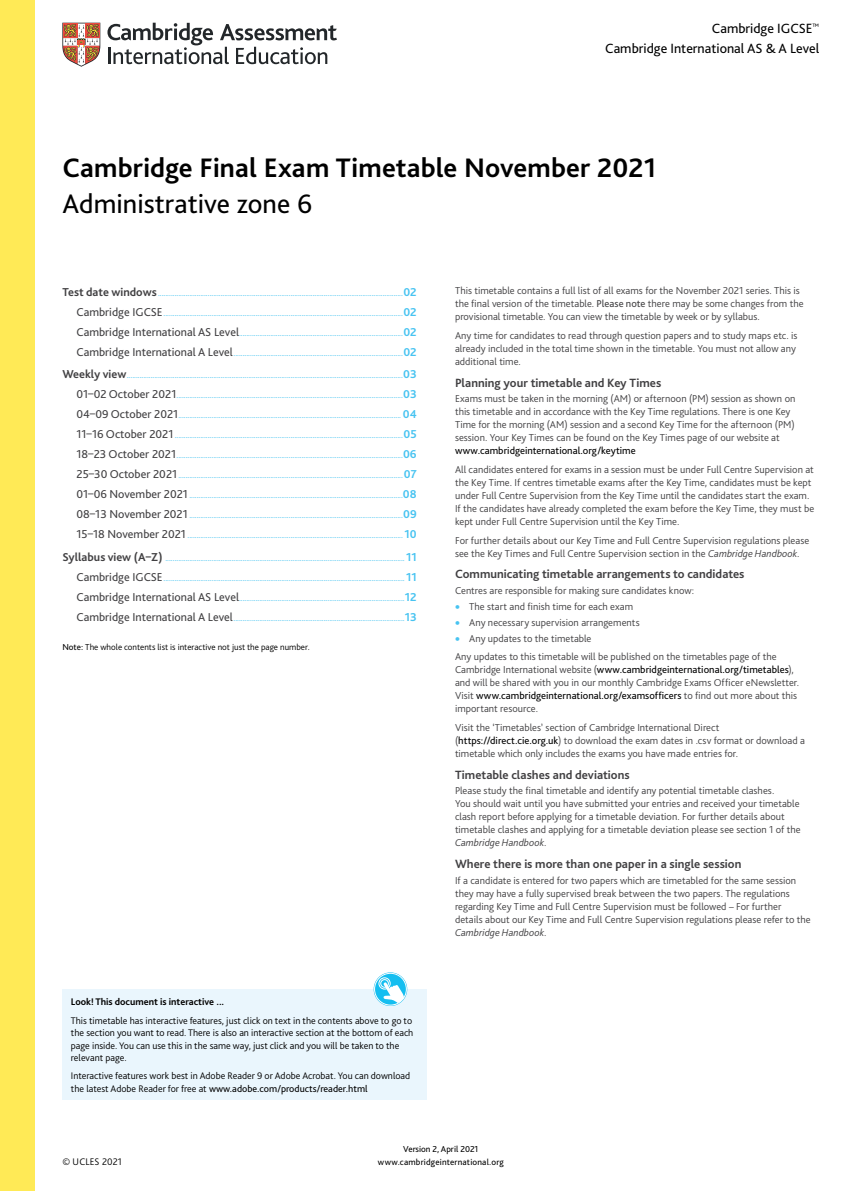
<style>
.page{position:relative;width:842px;height:1191px;background:#fff}
.page>*{position:absolute;margin:0;border:0;box-sizing:border-box;transform-origin:0 0}
.t1{font:700 28px/36px "Bliss Pro";letter-spacing:.005em;color:#000}
.Table_body_text{font:14px "Bliss Pro";color:#000}
.Body_text_bold_heade{font:700 12.5px "Bliss Pro";color:#414042}
.Body_text{font:300 10.5px/13px "Bliss Pro";color:#414042}
.Body_text_before_bul{font:300 10.5px "Bliss Pro";color:#414042}
.t2{font:300 10px/12.5px "Bliss Pro";color:#000}
.t3{font:700 10px "Bliss Pro";color:#000}
.t4{font:300 9px "Bliss Pro";color:#000}
.t5{font:9px/13.8px "Bliss Pro";letter-spacing:.015em;color:#000;text-align:center}
.Contents_sub-text{font:700 7px "Bliss Pro";color:#47c3f1}
.Contents_text{font:700 7px "Bliss Pro";color:#47c3f1}
.s1{font-weight:400}
.s2{font-size:12px;color:#414042}
.s3{font-size:12px}
.s4{font-weight:400;font-size:12px;color:#414042}
.s5{font-weight:400;color:#000}
.s6{font-style:italic}
.s7{color:#47c3f1}
</style>
<div class="page">
<div style="left:0;top:0;width:34px;height:1191px;background:#ffea56"></div>
<div style="left:62px;top:989px;width:365px;height:111px;background:#eaf6fd"></div>
<svg style="left:374px;top:972px;width:33px;height:34px"></svg>
<svg style="left:378px;top:977px;width:27px;height:26px"></svg>
<div style="left:374px;top:973px;width:33px;height:32px;border:1px solid #fff;border-radius:50%"></div>
<svg style="left:107px;top:23px;width:230px;height:41px"></svg>
<svg style="left:62px;top:23px;width:38px;height:44px"></svg>
<p class="Table_body_text" style="left:712px;top:20px;width:109px">Cambridge IGCSE<sup>™</sup></p>
<p class="Table_body_text" style="left:605px;top:40px;width:215px">Cambridge International AS &amp; A Level</p>
<p class="t1" style="left:62px;top:150px;width:595px">Cambridge Final Exam Timetable November 2021<br><span class="s1">Administrative zone 6</span></p>
<p class="Contents_text" style="left:62px;top:289px;width:356px"><span class="s2">Test date windows</span> .....................................................................................................................................<span class="s3">02</span></p>
<p class="Contents_sub-text" style="left:77px;top:309px;width:342px"><span class="s4">Cambridge IGCSE</span>..................................................................................................................................<span class="s3">02</span></p>
<p class="Contents_sub-text" style="left:77px;top:329px;width:342px"><span class="s4">Cambridge International AS Level</span>.........................................................................................<span class="s3">02</span></p>
<p class="Contents_sub-text" style="left:77px;top:349px;width:342px"><span class="s4">Cambridge International A Level</span>............................................................................................<span class="s3">02</span></p>
<p class="Contents_text" style="left:62px;top:372px;width:356px"><span class="s2">Weekly view</span>......................................................................................................................................................<span class="s3">03</span></p>
<p class="Contents_sub-text" style="left:77px;top:392px;width:342px"><span class="s4">01–02 October 2021</span>...........................................................................................................................<span class="s3">03</span></p>
<p class="Contents_sub-text" style="left:77px;top:412px;width:342px"><span class="s4">04–09 October 2021</span>......................................................................................................................... <span class="s3">04</span></p>
<p class="Contents_sub-text" style="left:77px;top:432px;width:342px"><span class="s4">11–16 October 2021</span> ............................................................................................................................<span class="s3">05</span></p>
<p class="Contents_sub-text" style="left:77px;top:452px;width:342px"><span class="s4">18–23 October 2021</span>...........................................................................................................................<span class="s3">06</span></p>
<p class="Contents_sub-text" style="left:77px;top:472px;width:342px"><span class="s4">25–30 October 2021</span> ..........................................................................................................................<span class="s3">07</span></p>
<p class="Contents_sub-text" style="left:77px;top:492px;width:342px"><span class="s4">01–06 November 2021</span> ....................................................................................................................<span class="s3">08</span></p>
<p class="Contents_sub-text" style="left:77px;top:512px;width:342px"><span class="s4">08–13 November 2021</span> ....................................................................................................................<span class="s3">09</span></p>
<p class="Contents_sub-text" style="left:77px;top:532px;width:342px"><span class="s4">15–18 November 2021</span> ..................................................................................................................... <span class="s3">10</span></p>
<p class="Contents_text" style="left:62px;top:554px;width:356px"><span class="s2">Syllabus view (A–Z)</span> .................................................................................................................................. <span class="s3">11</span></p>
<p class="Contents_sub-text" style="left:77px;top:574px;width:342px"><span class="s4">Cambridge IGCSE</span>................................................................................................................................... <span class="s3">11</span></p>
<p class="Contents_sub-text" style="left:77px;top:594px;width:342px"><span class="s4">Cambridge International AS Level</span>..........................................................................................<span class="s3">12</span></p>
<p class="Contents_sub-text" style="left:77px;top:614px;width:342px"><span class="s4">Cambridge International A Level</span>.............................................................................................<span class="s3">13</span></p>
<p class="t4" style="left:62px;top:641px;width:249px"><span class="s1">Note:</span> The whole contents list is interactive not just the page number.</p>
<p class="t3" style="left:71px;top:995px;width:155px">Look! This document is interactive ...</p>
<p class="t2" style="left:71px;top:1014px;width:344px">This timetable has interactive features, just click on text in the contents above to go to the section you want to read. There is also an interactive section at the bottom of each page inside. You can use this in the same way, just click and you will be taken to the relevant page.</p>
<p class="t2" style="left:71px;top:1069px;width:341px">Interactive features work best in Adobe Reader 9 or Adobe Acrobat. You can download the latest Adobe Reader for free at <span class="s1">www.adobe.com/products/reader.html</span></p>
<p class="Body_text" style="left:455px;top:284px;width:350px">This timetable contains a full list of all exams for the November 2021 series. This is the final version of the timetable. <span class="s1">Please note</span> there may be some changes from the provisional timetable. You can view the timetable by week or by syllabus.</p>
<p class="Body_text" style="left:455px;top:329px;width:344px">Any time for candidates to read through question papers and to study maps etc. is already included in the total time shown in the timetable. You must not allow any additional time.</p>
<p class="Body_text_bold_heade" style="left:455px;top:375px;width:208px">Planning your timetable and Key Times</p>
<p class="Body_text" style="left:455px;top:392px;width:342px">Exams must be taken in the morning (AM) or afternoon (PM) session as shown on this timetable and in accordance with the Key Time regulations. There is one Key Time for the morning (AM) session and a second Key Time for the afternoon (PM) session. Your Key Times can be found on the Key Times page of our website at <span class="s5">www.cambridgeinternational.org/keytime</span></p>
<p class="Body_text" style="left:455px;top:463px;width:361px">All candidates entered for exams in a session must be under Full Centre Supervision at the Key Time. If centres timetable exams after the Key Time, candidates must be kept under Full Centre Supervision from the Key Time until the candidates start the exam.<br>If the candidates have already completed the exam before the Key Time, they must be kept under Full Centre Supervision until the Key Time.</p>
<p class="Body_text" style="left:455px;top:534px;width:356px">For further details about our Key Time and Full Centre Supervision regulations please see the Key Times and Full Centre Supervision section in the <span class="s6">Cambridge Handbook</span>.</p>
<p class="Body_text_bold_heade" style="left:455px;top:566px;width:291px">Communicating timetable arrangements to candidates</p>
<p class="Body_text_before_bul" style="left:455px;top:584px;width:241px">Centres are responsible for making sure candidates know:</p>
<p class="Body_text" style="left:455px;top:600px;width:180px"><span class="s7">•</span> The start and finish time for each exam</p>
<p class="Body_text" style="left:455px;top:616px;width:186px"><span class="s7">•</span> Any necessary supervision arrangements</p>
<p class="Body_text" style="left:455px;top:631px;width:138px"><span class="s7">•</span> Any updates to the timetable</p>
<p class="Body_text" style="left:455px;top:650px;width:346px">Any updates to this timetable will be published on the timetables page of the Cambridge International website (<span class="s5">www.cambridgeinternational.org/timetables</span>), and will be shared with you in our monthly Cambridge Exams Officer eNewsletter.<br>Visit <span class="s5">www.cambridgeinternational.org/examsofficers</span> to find out more about this important resource.</p>
<p class="Body_text" style="left:455px;top:721px;width:351px">Visit the ‘Timetables’ section of Cambridge International Direct (<span class="s5">https://direct.cie.org.uk</span>) to download the exam dates in .csv format or download a timetable which only includes the exams you have made entries for.</p>
<p class="Body_text_bold_heade" style="left:455px;top:766px;width:176px">Timetable clashes and deviations</p>
<p class="Body_text" style="left:455px;top:784px;width:347px">Please study the final timetable and identify any potential timetable clashes.<br>You should wait until you have submitted your entries and received your timetable clash report before applying for a timetable deviation. For further details about timetable clashes and applying for a timetable deviation please see section 1 of the <span class="s6">Cambridge Handbook</span>.</p>
<p class="Body_text_bold_heade" style="left:455px;top:856px;width:288px">Where there is more than one paper in a single session</p>
<p class="Body_text" style="left:455px;top:873px;width:357px">If a candidate is entered for two papers which are timetabled for the same session they may have a fully supervised break between the two papers. The regulations regarding Key Time and Full Centre Supervision must be followed – For further details about our Key Time and Full Centre Supervision regulations please refer to the <span class="s6">Cambridge Handbook</span>.</p>
<p class="t2" style="left:62px;top:1155px;width:61px">© UCLES 2021</p>
<p class="t5" style="left:378px;top:1141px;width:127px">Version 2, April 2021 www.cambridgeinternational.org</p>
</div>
